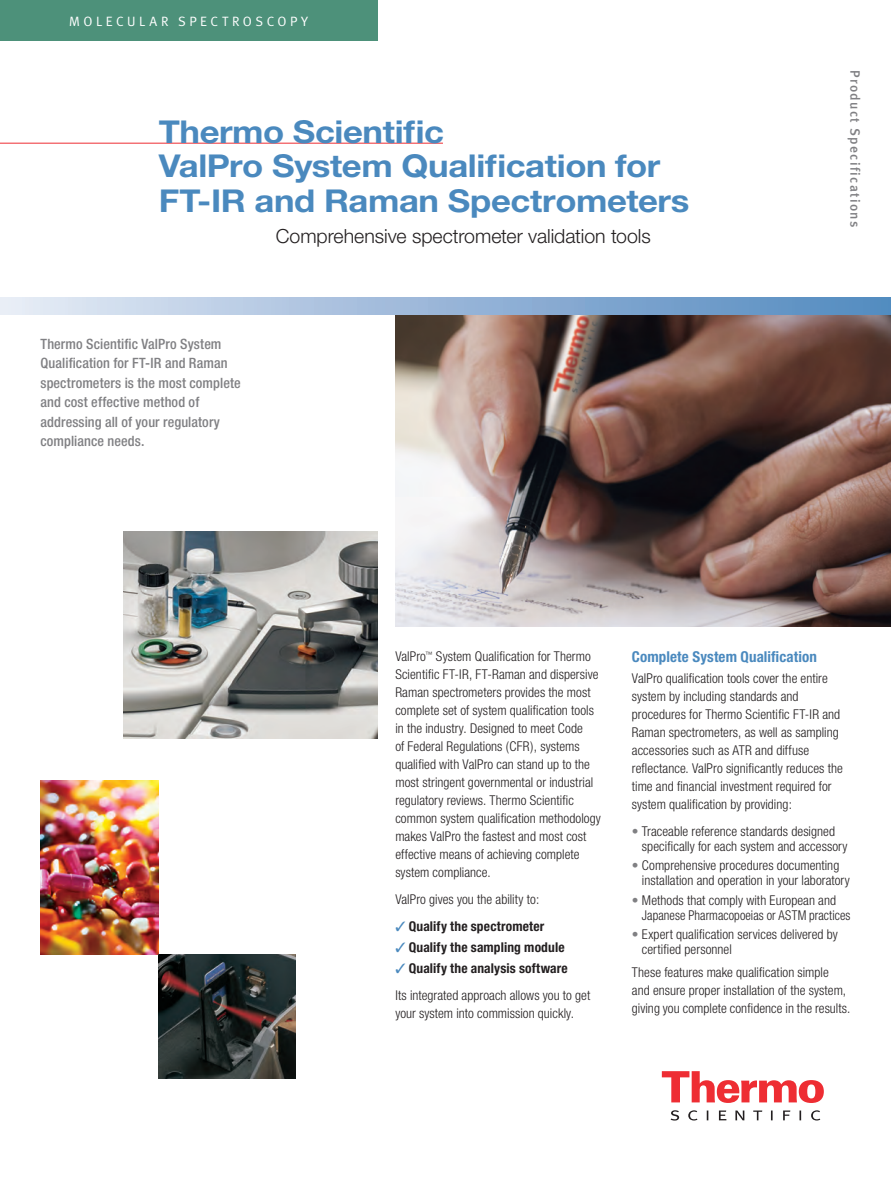
<style>
.page{position:relative;width:891px;height:1188px;background:#fff}
.page>*{position:absolute;margin:0;border:0;box-sizing:border-box;transform-origin:0 0}
.t1{font:700 31.5px/34.5px "Helvetica Neue";letter-spacing:-.01em;color:#4a89be;scale:1.1 1}
.t2{font:300 19.5px "Helvetica Neue";color:#231f20}
.t3{font:700 condensed 15px "Helvetica Neue";letter-spacing:.005em;color:#4a89be}
.t4{font:500 condensed 14.25px/19.5px "Helvetica Neue";letter-spacing:.005em;color:#808083}
.t5{font:300 condensed 13.5px/18px "Helvetica Neue";letter-spacing:.005em;color:#231f20}
.t6{font:700 condensed 13.5px "Helvetica Neue";letter-spacing:.01em;color:#231f20}
.t7{font:13.5px "Meta Medium LF";letter-spacing:.1em;color:#808083}
.t8{font:13.5px "Meta Normal LF";letter-spacing:.265em;color:#fff}
.s1{color:#4a89be}
.s2{font-weight:700}
.s3{color:#808083}
</style>
<div class="page">
<img style="left:395px;top:315px;width:496px;height:311px">
<hr style="left:0;top:143px;width:443px;height:1px;background:#ee2d33">
<div style="left:0;top:297px;width:891px;height:18px;background:linear-gradient(to right,#e5e9f5,#4f87be)"></div>
<svg style="left:662px;top:1071px;width:162px;height:32px"></svg>
<svg style="left:671px;top:1110px;width:149px;height:11px"></svg>
<div style="left:0;top:0;width:377px;height:40px;background:#4d917a"></div>
<img style="left:123px;top:532px;width:254px;height:206px">
<img style="left:40px;top:780px;width:119px;height:175px">
<img style="left:159px;top:955px;width:137px;height:123px">
<p class="t8" style="left:69px;top:14px;width:240px">MOLECULAR SPECTROSCOPY</p>
<h1 class="t1" style="left:159px;top:114px;width:484px">Thermo Scientific<br>ValPro System Qualification for<br>FT-IR and Raman Spectrometers</h1>
<h2 class="t2" style="left:276px;top:224px;width:377px">Comprehensive spectrometer validation tools</h2>
<p class="t4" style="left:40px;top:334px;width:202px">Thermo Scientific ValPro System<br>Qualification for FT-IR and Raman spectrometers is the most complete and cost effective method of addressing all of your regulatory compliance needs.</p>
<p class="t7" style="left:863px;top:70px;width:159px;rotate:90deg">Product Specifications</p>
<p class="t5" style="left:395px;top:647px;width:207px">ValPro<sup>™</sup> System Qualification for Thermo Scientific FT-IR, FT-Raman and dispersive Raman spectrometers provides the most complete set of system qualification tools in the industry. Designed to meet Code<br>of Federal Regulations (CFR), systems qualified with ValPro can stand up to the most stringent governmental or industrial regulatory reviews. Thermo Scientific common system qualification methodology makes ValPro the fastest and most cost effective means of achieving complete system compliance.</p>
<p class="t5" style="left:395px;top:890px;width:146px">ValPro gives you the ability to:</p>
<p class="t6" style="left:395px;top:918px;width:150px"><span class="s1">✓</span> Qualify the spectrometer</p>
<p class="t6" style="left:395px;top:939px;width:171px"><span class="s1">✓</span> Qualify the sampling module</p>
<p class="t5" style="left:395px;top:954px;width:196px;line-height:27px"><span class="s1">✓</span> <span class="s2">Qualify the analysis software<br></span>Its integrated approach allows you to get</p>
<p class="t5" style="left:395px;top:1004px;width:180px">your system into commission quickly.</p>
<p class="t3" style="left:632px;top:647px;width:187px">Complete System Qualification</p>
<p class="t5" style="left:632px;top:669px;width:212px">ValPro qualification tools cover the entire system by including standards and procedures for Thermo Scientific FT-IR and Raman spectrometers, as well as sampling accessories such as ATR and diffuse reflectance. ValPro significantly reduces the time and financial investment required for system qualification by providing:</p>
<p class="t5" style="left:642px;top:823px;width:207px;line-height:15px;text-indent:-10px"><span class="s3">•</span> Traceable reference standards designed specifically for each system and accessory</p>
<p class="t5" style="left:642px;top:858px;width:209px;line-height:15px;text-indent:-10px"><span class="s3">•</span> Comprehensive procedures documenting installation and operation in your laboratory</p>
<p class="t5" style="left:642px;top:892px;width:210px;line-height:15px;text-indent:-10px"><span class="s3">•</span> Methods that comply with European and<br>Japanese Pharmacopoeias or ASTM practices</p>
<p class="t5" style="left:642px;top:927px;width:197px;line-height:15px;text-indent:-10px"><span class="s3">•</span> Expert qualification services delivered by certified personnel</p>
<p class="t5" style="left:632px;top:963px;width:220px">These features make qualification simple<br>and ensure proper installation of the system, giving you complete confidence in the results.</p>
</div>
